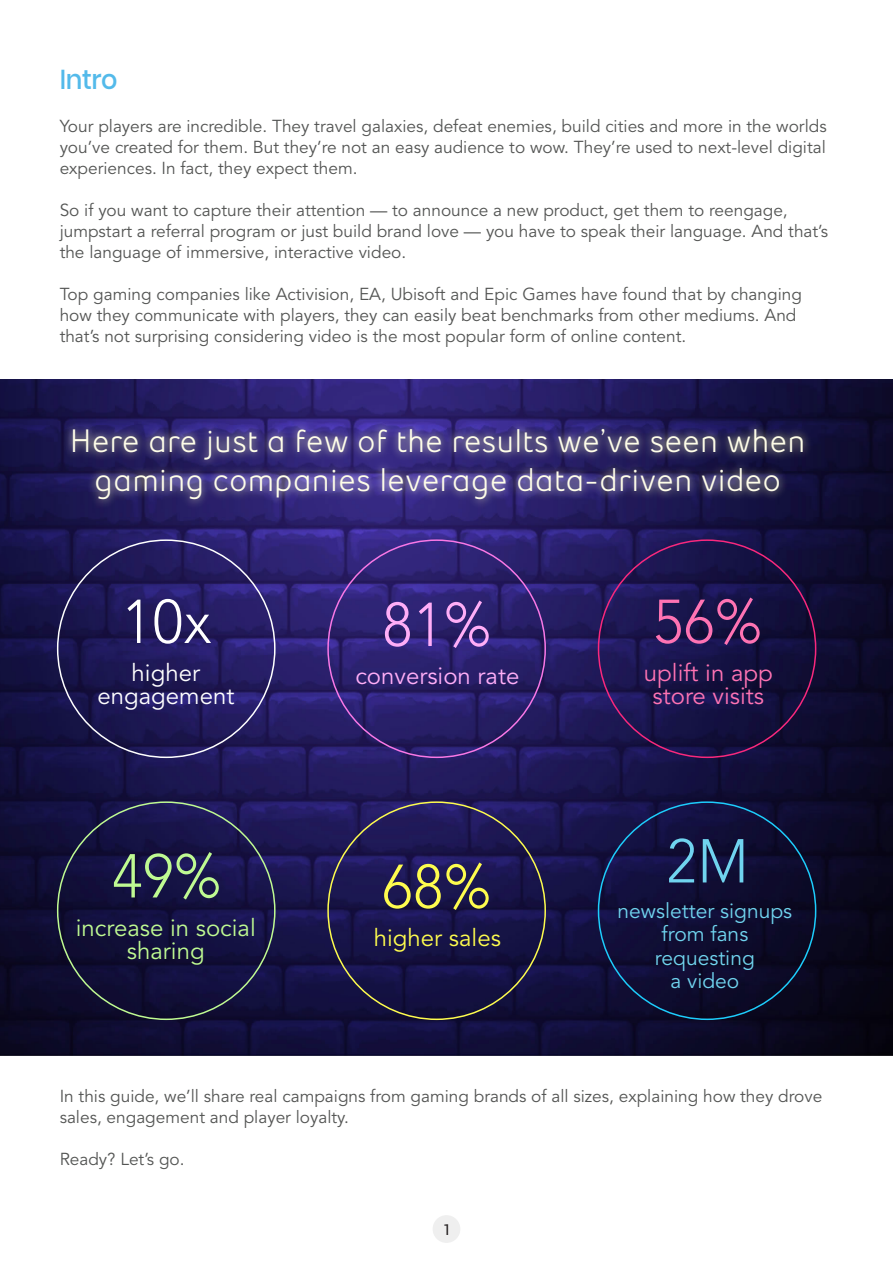
<style>
.page{position:relative;width:893px;height:1263px;background:#fff}
.page>*{position:absolute;margin:0;border:0;box-sizing:border-box;transform-origin:0 0}
.t1{font:300 61.2px "Avenir LT Std";color:#fff;scale:.93 1}
.t2{font:300 61.2px "Avenir LT Std";color:#ffaef7;scale:.93 1}
.t3{font:300 61.2px "Avenir LT Std";color:#ff73b3;scale:.93 1}
.t4{font:300 61.2px "Avenir LT Std";color:#bffa92;scale:.93 1}
.t5{font:300 61.2px "Avenir LT Std";color:#fefc4e;scale:.93 1}
.t6{font:300 61.2px "Avenir LT Std";color:#70d4ef;scale:.93 1}
.t7{font:600 32.1px/39px "Bell Slim";letter-spacing:.02em;color:#fffee9;text-align:center;scale:.93 1}
.t8{font:500 27.3px "Poppins";letter-spacing:-.015em;color:#53baea;scale:.93 1}
.t9{font:24px/23.1px "Avenir LT Std";color:#bffa92;text-align:center}
.t10{font:24px/23.1px "Avenir LT Std";color:#ff73b3;text-align:center}
.t11{font:24px/23.1px "Avenir LT Std";color:#fff;text-align:center}
.t12{font:24px "Avenir LT Std";color:#ffaef7}
.t13{font:24px "Avenir LT Std";color:#fefc4e}
.t14{font:21px/23.1px "Avenir LT Std";color:#70d4ef;text-align:center}
.t15{font:17.25px/21px "Avenir LT Std";color:#545554}
.t16{font:15px "Roboto";color:#231f20}
</style>
<div class="page">
<div style="left:433px;top:1215px;width:27px;height:28px;background:#efefef;border-radius:50%"></div>
<img style="left:0;top:379px;width:893px;height:676px">
<img style="left:57px;top:412px;width:762px;height:100px">
<h3 class="t8" style="left:60px;top:63px;width:64px">Intro</h3>
<p class="t15" style="left:60px;top:116px;width:768px;text-align:justify">Your players are incredible. They travel galaxies, defeat enemies, build cities and more in the worlds you’ve created for them. But they’re not an easy audience to wow. They’re used to next-level digital experiences. In fact, they expect them.</p>
<p class="t15" style="left:60px;top:200px;width:770px">So if you want to capture their attention — to announce a new product, get them to reengage, jumpstart a referral program or just build brand love — you have to speak their language. And that’s the language of immersive, interactive video.</p>
<p class="t15" style="left:60px;top:284px;width:744px">Top gaming companies like Activision, EA, Ubisoft and Epic Games have found that by changing how they communicate with players, they can easily beat benchmarks from other mediums. And that’s not surprising considering video is the most popular form of online content.</p>
<h2 class="t7" style="left:70px;top:421px;width:792px">Here are just a few of the results we’ve seen when gaming companies leverage data-driven video</h2>
<h1 class="t1" style="left:122px;top:586px;width:98px">10x</h1>
<h1 class="t2" style="left:383px;top:589px;width:118px">81%</h1>
<h1 class="t3" style="left:653px;top:586px;width:118px">56%</h1>
<h3 class="t12" style="left:355px;top:662px;width:165px">conversion rate</h3>
<h3 class="t10" style="left:644px;top:662px;width:130px">uplift in app store visits</h3>
<h3 class="t11" style="left:97px;top:662px;width:138px">higher engagement</h3>
<h1 class="t4" style="left:113px;top:840px;width:118px">49%</h1>
<h1 class="t5" style="left:382px;top:851px;width:118px">68%</h1>
<h3 class="t9" style="left:76px;top:916px;width:182px">increase in social sharing</h3>
<h3 class="t13" style="left:374px;top:924px;width:129px">higher sales</h3>
<h1 class="t6" style="left:667px;top:825px;width:89px">2M</h1>
<p class="t14" style="left:618px;top:900px;width:176px">newsletter signups from fans requesting<br>a video</p>
<p class="t15" style="left:60px;top:1085px;width:764px">In this guide, we’ll share real campaigns from gaming brands of all sizes, explaining how they drove sales, engagement and player loyalty.</p>
<p class="t15" style="left:60px;top:1148px;width:126px">Ready? Let’s go.</p>
<p class="t16" style="left:443px;top:1219px;width:10px">1</p>
</div>
